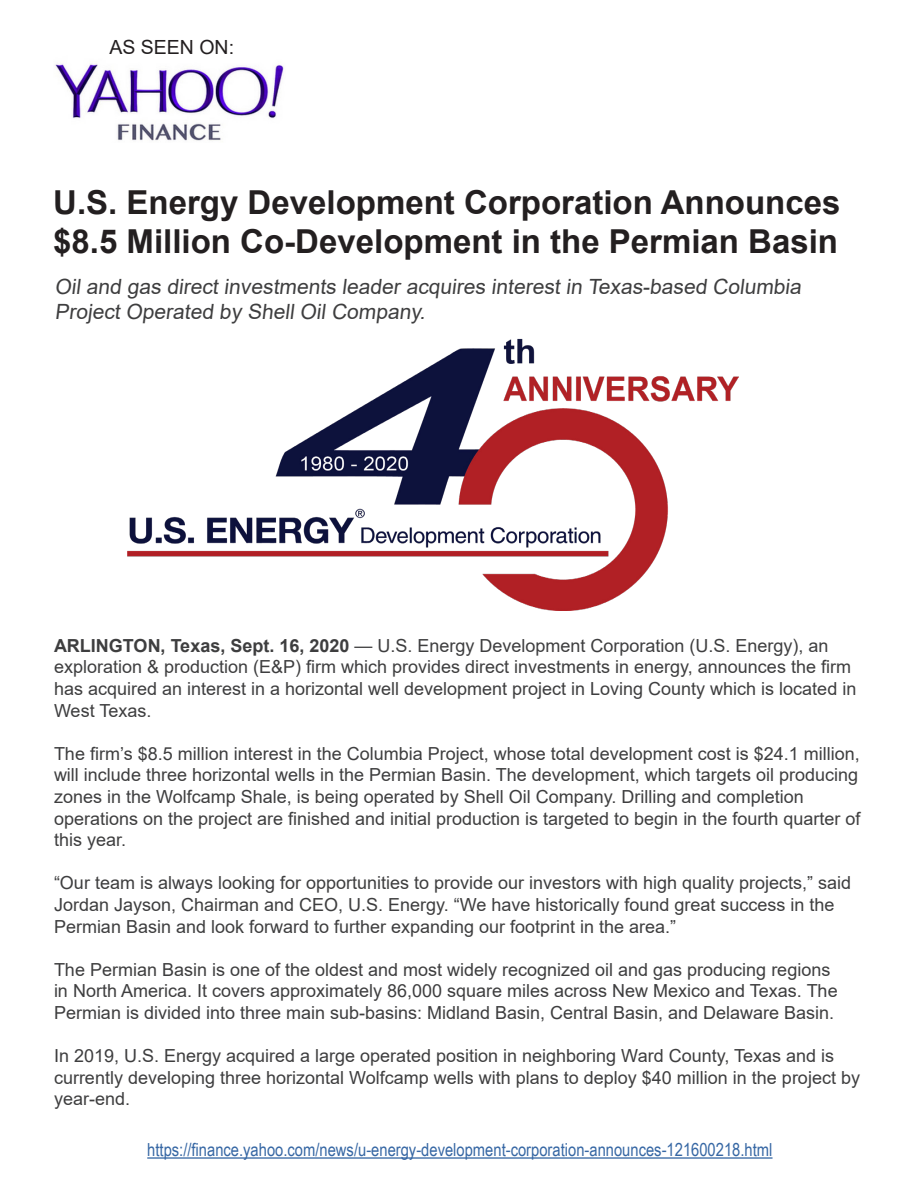
<style>
.page{position:relative;width:918px;height:1188px;background:#fff}
.page>*{position:absolute;margin:0;border:0;box-sizing:border-box;transform-origin:0 0}
.t1{font:700 33px "Arial";color:#231f20}
.t2{font:21px/25.2px "Arial";color:#3e3e3f}
.t3{font:19.5px "Arial";color:#231f20}
.t4{font:18px/21.6px "Arial";color:#3e3e3f}
.t5{font:18px "Arial Narrow";color:#3667a4}
.s1{font-weight:700}
</style>
<div class="page">
<img style="left:127px;top:338px;width:612px;height:273px">
<img style="left:55px;top:63px;width:229px;height:78px">
<hr style="left:147px;top:1157px;width:626px;height:2px;background:#3667a4">
<p class="t3" style="left:110px;top:34px;width:126px">AS SEEN ON:</p>
<p class="t1" style="left:53px;top:179px;width:789px">U.S. Energy Development Corporation Announces</p>
<p class="t1" style="left:53px;top:218px;width:786px">$8.5 Million Co-Development in the Permian Basin</p>
<p class="t2" style="left:55px;top:274px;width:752px">Oil and gas direct investments leader acquires interest in Texas-based Columbia<br>Project Operated by Shell Oil Company.</p>
<p class="t4" style="left:54px;top:635px;width:804px"><span class="s1">ARLINGTON, Texas, Sept. 16, 2020</span> — U.S. Energy Development Corporation (U.S. Energy), an exploration &amp; production (E&amp;P) firm which provides direct investments in energy, announces the firm has acquired an interest in a horizontal well development project in Loving County which is located in West Texas.</p>
<p class="t4" style="left:54px;top:743px;width:808px">The firm’s $8.5 million interest in the Columbia Project, whose total development cost is $24.1 million, will include three horizontal wells in the Permian Basin. The development, which targets oil producing zones in the Wolfcamp Shale, is being operated by Shell Oil Company. Drilling and completion operations on the project are finished and initial production is targeted to begin in the fourth quarter of this year.</p>
<p class="t4" style="left:54px;top:872px;width:799px">“Our team is always looking for opportunities to provide our investors with high quality projects,” said<br>Jordan Jayson, Chairman and CEO, U.S. Energy. “We have historically found great success in the<br>Permian Basin and look forward to further expanding our footprint in the area.”</p>
<p class="t4" style="left:54px;top:959px;width:785px">The Permian Basin is one of the oldest and most widely recognized oil and gas producing regions in North America. It covers approximately 86,000 square miles across New Mexico and Texas. The<br>Permian is divided into three main sub-basins: Midland Basin, Central Basin, and Delaware Basin.</p>
<p class="t4" style="left:54px;top:1045px;width:808px">In 2019, U.S. Energy acquired a large operated position in neighboring Ward County, Texas and is currently developing three horizontal Wolfcamp wells with plans to deploy $40 million in the project by year-end.</p>
<p class="t5" style="left:147px;top:1137px;width:627px">https://finance.yahoo.com/news/u-energy-development-corporation-announces-121600218.html</p>
</div>
